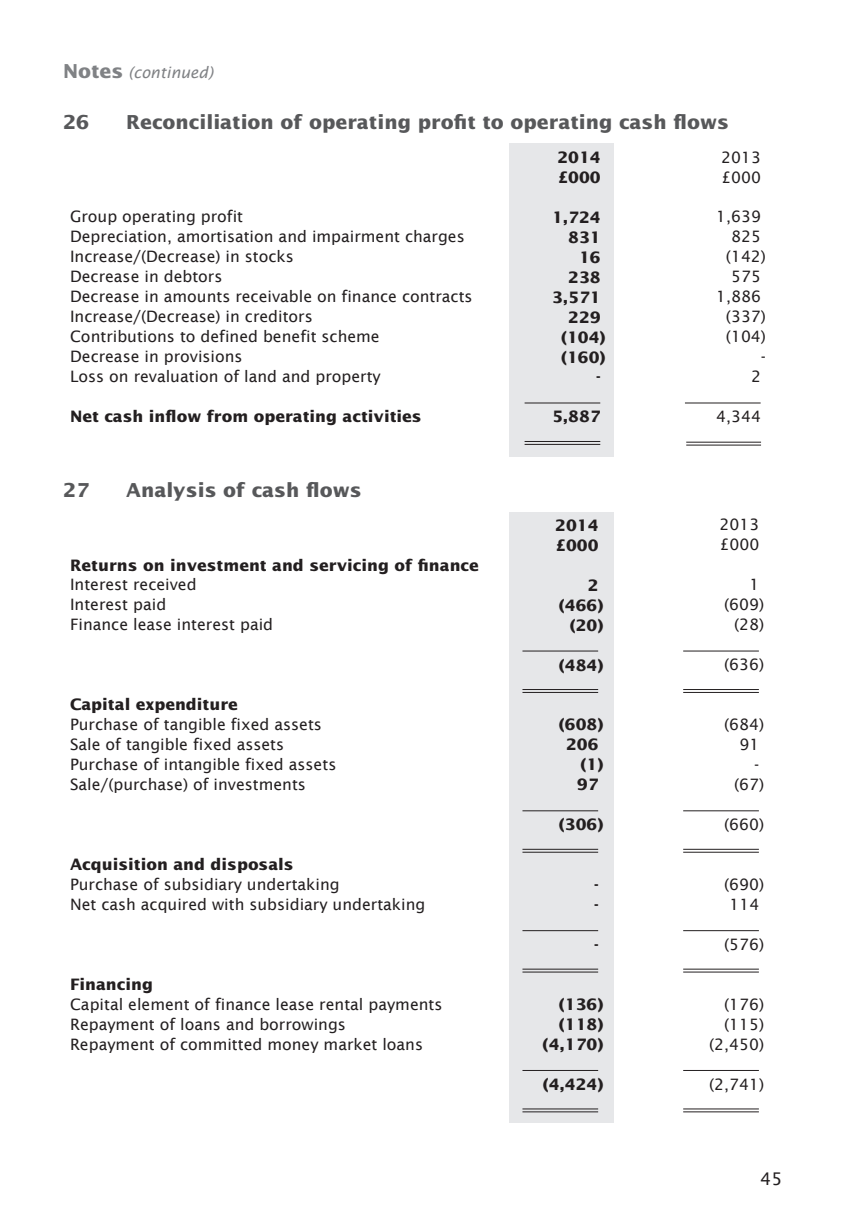
<style>
.page{position:relative;width:844px;height:1216px;background:#fff}
.page>*{position:absolute;margin:0;border:0;box-sizing:border-box;transform-origin:0 0}
.t1{font:700 19.25px "Lucida Sans";color:#57585a}
.t2{font:17.5px "Lucida Sans";color:#231f20}
.t3{font:15.75px/19.6px "Lucida Sans";color:#231f20}
.t4{font:700 15.75px/19.6px "Lucida Sans";color:#231f20}
.t5{font:italic 15.75px "Lucida Sans";color:#808285}
.s1{font-weight:700;font-style:normal;font-size:19.25px}
.s2{font-weight:400}
.s3{font-weight:700}
</style>
<div class="page">
<div style="left:508px;top:512px;width:105px;height:610px;background:#e6e7e9"></div>
<div style="left:508px;top:143px;width:105px;height:313px;background:#e6e7e9"></div>
<hr style="left:524px;top:402px;width:76px;height:1px;background:#231f20">
<hr style="left:684px;top:402px;width:76px;height:1px;background:#231f20">
<hr style="left:524px;top:441px;width:76px;height:1px;background:#231f20">
<hr style="left:524px;top:444px;width:76px;height:1px;background:#231f20">
<hr style="left:686px;top:442px;width:74px;height:1px;background:#231f20">
<hr style="left:686px;top:445px;width:74px;height:1px;background:#231f20">
<hr style="left:522px;top:650px;width:76px;height:1px;background:#231f20">
<hr style="left:683px;top:650px;width:75px;height:1px;background:#231f20">
<hr style="left:522px;top:689px;width:76px;height:1px;background:#231f20">
<hr style="left:522px;top:692px;width:76px;height:1px;background:#231f20">
<hr style="left:683px;top:689px;width:75px;height:1px;background:#231f20">
<hr style="left:683px;top:692px;width:75px;height:1px;background:#231f20">
<hr style="left:522px;top:810px;width:76px;height:1px;background:#231f20">
<hr style="left:683px;top:810px;width:75px;height:1px;background:#231f20">
<hr style="left:522px;top:849px;width:76px;height:1px;background:#231f20">
<hr style="left:522px;top:851px;width:76px;height:1px;background:#231f20">
<hr style="left:683px;top:849px;width:75px;height:1px;background:#231f20">
<hr style="left:683px;top:851px;width:75px;height:1px;background:#231f20">
<hr style="left:522px;top:930px;width:76px;height:1px;background:#231f20">
<hr style="left:683px;top:930px;width:75px;height:1px;background:#231f20">
<hr style="left:522px;top:968px;width:76px;height:1px;background:#231f20">
<hr style="left:522px;top:971px;width:76px;height:1px;background:#231f20">
<hr style="left:683px;top:968px;width:75px;height:1px;background:#231f20">
<hr style="left:683px;top:971px;width:75px;height:1px;background:#231f20">
<hr style="left:522px;top:1069px;width:76px;height:1px;background:#231f20">
<hr style="left:683px;top:1069px;width:75px;height:1px;background:#231f20">
<hr style="left:522px;top:1108px;width:76px;height:1px;background:#231f20">
<hr style="left:522px;top:1111px;width:76px;height:1px;background:#231f20">
<hr style="left:683px;top:1108px;width:75px;height:1px;background:#231f20">
<hr style="left:683px;top:1111px;width:75px;height:1px;background:#231f20">
<p class="t5" style="left:63px;top:64px;width:152px"><span class="s1">Notes</span> (continued)</p>
<p class="t1" style="left:63px;top:111px;width:28px">26</p>
<p class="t1" style="left:126px;top:111px;width:604px">Reconciliation of operating profit to operating cash flows</p>
<p class="t4" style="left:557px;top:147px;width:45px">2014</p>
<p class="t3" style="left:721px;top:147px;width:41px">2013</p>
<p class="t4" style="left:557px;top:167px;width:45px">£000</p>
<p class="t3" style="left:721px;top:167px;width:41px">£000</p>
<p class="t3" style="left:70px;top:207px;width:174px">Group operating profit</p>
<p class="t4" style="left:552px;top:207px;width:50px">1,724</p>
<p class="t3" style="left:716px;top:207px;width:46px">1,639</p>
<p class="t3" style="left:70px;top:227px;width:396px">Depreciation, amortisation and impairment charges</p>
<p class="t4" style="left:568px;top:227px;width:34px">831</p>
<p class="t3" style="left:731px;top:227px;width:31px">825</p>
<p class="t3" style="left:70px;top:247px;width:225px">Increase/(Decrease) in stocks</p>
<p class="t4" style="left:579px;top:247px;width:23px">16</p>
<p class="t3" style="left:725px;top:247px;width:42px">(142)</p>
<p class="t3" style="left:70px;top:267px;width:154px">Decrease in debtors</p>
<p class="t4" style="left:568px;top:267px;width:34px">238</p>
<p class="t3" style="left:731px;top:267px;width:31px">575</p>
<p class="t3" style="left:70px;top:287px;width:404px">Decrease in amounts receivable on finance contracts</p>
<p class="t4" style="left:552px;top:287px;width:50px">3,571</p>
<p class="t3" style="left:716px;top:287px;width:46px">1,886</p>
<p class="t3" style="left:70px;top:307px;width:244px">Increase/(Decrease) in creditors</p>
<p class="t4" style="left:568px;top:307px;width:34px">229</p>
<p class="t3" style="left:725px;top:307px;width:42px">(337)</p>
<p class="t3" style="left:70px;top:327px;width:311px">Contributions to defined benefit scheme</p>
<p class="t4" style="left:561px;top:327px;width:46px">(104)</p>
<p class="t3" style="left:725px;top:327px;width:42px">(104)</p>
<p class="t3" style="left:70px;top:347px;width:174px">Decrease in provisions</p>
<p class="t4" style="left:561px;top:347px;width:46px">(160)</p>
<p class="t3" style="left:760px;top:347px;width:7px">-</p>
<p class="t3" style="left:70px;top:366px;width:312px">Loss on revaluation of land and property</p>
<p class="t4" style="left:596px;top:367px;width:6px">-</p>
<p class="t3" style="left:751px;top:366px;width:11px">2</p>
<p class="t4" style="left:70px;top:406px;width:353px">Net cash inflow from operating activities</p>
<p class="t4" style="left:552px;top:406px;width:50px">5,887</p>
<p class="t3" style="left:716px;top:406px;width:46px">4,344</p>
<p class="t1" style="left:63px;top:478px;width:28px">27</p>
<p class="t1" style="left:126px;top:478px;width:237px">Analysis of cash flows</p>
<p class="t4" style="left:70px;top:555px;width:410px">Returns on investment and servicing of finance<br><span class="s2">Interest received</span></p>
<p class="t4" style="left:555px;top:515px;width:45px">2014</p>
<p class="t3" style="left:719px;top:515px;width:41px">2013</p>
<p class="t4" style="left:555px;top:535px;width:45px">£000</p>
<p class="t3" style="left:719px;top:535px;width:41px">£000</p>
<p class="t4" style="left:587px;top:575px;width:12px">2</p>
<p class="t3" style="left:749px;top:574px;width:11px">1</p>
<p class="t3" style="left:70px;top:594px;width:98px">Interest paid</p>
<p class="t4" style="left:558px;top:594px;width:46px">(466)</p>
<p class="t3" style="left:724px;top:594px;width:42px">(609)</p>
<p class="t3" style="left:70px;top:614px;width:205px">Finance lease interest paid</p>
<p class="t4" style="left:569px;top:614px;width:35px">(20)</p>
<p class="t3" style="left:733px;top:614px;width:32px">(28)</p>
<p class="t4" style="left:558px;top:654px;width:46px">(484)</p>
<p class="t3" style="left:724px;top:654px;width:42px">(636)</p>
<p class="t3" style="left:70px;top:695px;width:253px"><span class="s3">Capital expenditure<br></span>Purchase of tangible fixed assets</p>
<p class="t4" style="left:558px;top:714px;width:46px">(608)</p>
<p class="t3" style="left:724px;top:714px;width:42px">(684)</p>
<p class="t3" style="left:70px;top:734px;width:215px">Sale of tangible fixed assets</p>
<p class="t4" style="left:566px;top:734px;width:34px">206</p>
<p class="t3" style="left:739px;top:734px;width:21px">91</p>
<p class="t3" style="left:70px;top:754px;width:268px">Purchase of intangible fixed assets</p>
<p class="t4" style="left:580px;top:754px;width:24px">(1)</p>
<p class="t3" style="left:754px;top:754px;width:7px">-</p>
<p class="t3" style="left:70px;top:774px;width:237px">Sale/(purchase) of investments</p>
<p class="t4" style="left:576px;top:774px;width:23px">97</p>
<p class="t3" style="left:734px;top:774px;width:32px">(67)</p>
<p class="t4" style="left:558px;top:814px;width:46px">(306)</p>
<p class="t3" style="left:724px;top:814px;width:42px">(660)</p>
<p class="t3" style="left:70px;top:854px;width:271px"><span class="s3">Acquisition and disposals<br></span>Purchase of subsidiary undertaking</p>
<p class="t4" style="left:594px;top:874px;width:6px">-</p>
<p class="t3" style="left:724px;top:874px;width:42px">(690)</p>
<p class="t3" style="left:70px;top:894px;width:356px">Net cash acquired with subsidiary undertaking</p>
<p class="t4" style="left:594px;top:894px;width:6px">-</p>
<p class="t3" style="left:729px;top:894px;width:31px">114</p>
<p class="t4" style="left:594px;top:934px;width:6px">-</p>
<p class="t3" style="left:724px;top:934px;width:42px">(576)</p>
<p class="t3" style="left:70px;top:974px;width:374px"><span class="s3">Financing<br></span>Capital element of finance lease rental payments</p>
<p class="t4" style="left:558px;top:994px;width:46px">(136)</p>
<p class="t3" style="left:724px;top:994px;width:42px">(176)</p>
<p class="t3" style="left:70px;top:1014px;width:277px">Repayment of loans and borrowings</p>
<p class="t4" style="left:558px;top:1014px;width:46px">(118)</p>
<p class="t3" style="left:724px;top:1014px;width:42px">(115)</p>
<p class="t3" style="left:70px;top:1034px;width:354px">Repayment of committed money market loans</p>
<p class="t4" style="left:542px;top:1034px;width:62px">(4,170)</p>
<p class="t3" style="left:709px;top:1034px;width:57px">(2,450)</p>
<p class="t4" style="left:542px;top:1074px;width:62px">(4,424)</p>
<p class="t3" style="left:709px;top:1074px;width:57px">(2,741)</p>
<p class="t2" style="left:760px;top:1168px;width:24px">45</p>
</div>
